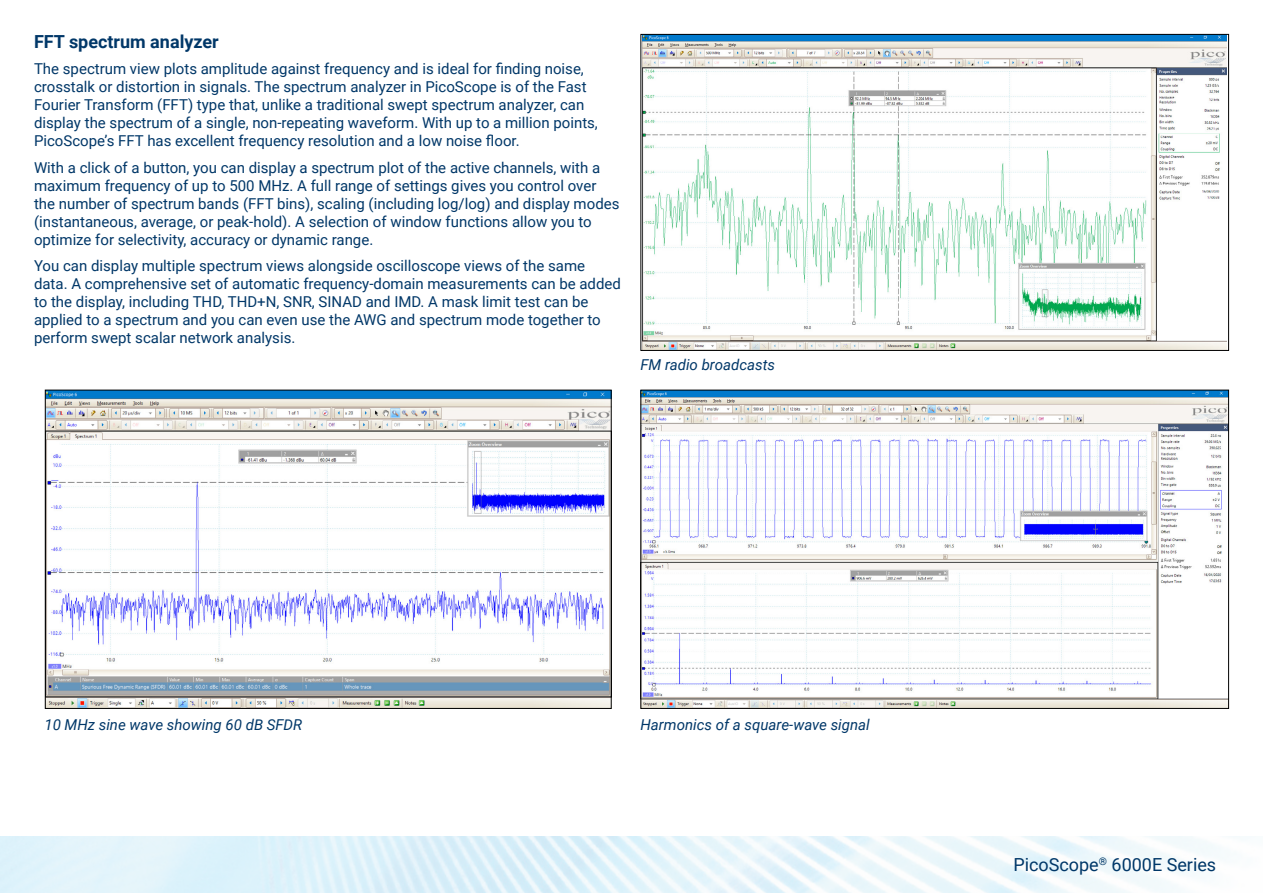
<style>
.page{position:relative;width:1263px;height:893px;background:#fff}
.page>*{position:absolute;margin:0;border:0;box-sizing:border-box;transform-origin:0 0}
.t1{font:18px "Roboto";color:#003768}
.t2{font:700 18px "Roboto";color:#003768}
.t3{font:15px/18px "Roboto";color:#003768}
.t4{font:italic 15px "Roboto";color:#003768}
</style>
<div class="page">
<img style="left:0;top:836px;width:1237px;height:57px">
<img style="left:642px;top:392px;width:585px;height:315px">
<img style="left:643px;top:36px;width:583px;height:313px">
<img style="left:47px;top:392px;width:563px;height:315px">
<p class="t2" style="left:34px;top:29px;width:186px">FFT spectrum analyzer</p>
<p class="t3" style="left:34px;top:59px;width:565px">The spectrum view plots amplitude against frequency and is ideal for finding noise, crosstalk or distortion in signals. The spectrum analyzer in PicoScope is of the Fast Fourier Transform (FFT) type that, unlike a traditional swept spectrum analyzer, can display the spectrum of a single, non-repeating waveform. With up to a million points, PicoScope’s FFT has excellent frequency resolution and a low noise floor.</p>
<p class="t3" style="left:34px;top:158px;width:587px">With a click of a button, you can display a spectrum plot of the active channels, with a maximum frequency of up to 500 MHz. A full range of settings gives you control over the number of spectrum bands (FFT bins), scaling (including log/log) and display modes (instantaneous, average, or peak-hold). A selection of window functions allow you to optimize for selectivity, accuracy or dynamic range.</p>
<p class="t3" style="left:34px;top:256px;width:588px">You can display multiple spectrum views alongside oscilloscope views of the same data. A comprehensive set of automatic frequency-domain measurements can be added to the display, including THD, THD+N, SNR, SINAD and IMD. A mask limit test can be applied to a spectrum and you can even use the AWG and spectrum mode together to perform swept scalar network analysis.</p>
<p class="t4" style="left:640px;top:354px;width:136px">FM radio broadcasts</p>
<p class="t4" style="left:44px;top:714px;width:259px">10 MHz sine wave showing 60 dB SFDR</p>
<p class="t4" style="left:640px;top:714px;width:231px">Harmonics of a square-wave signal</p>
<p class="t1" style="left:1013px;top:852px;width:204px">PicoScope<sup>®</sup> 6000E Series</p>
</div>
